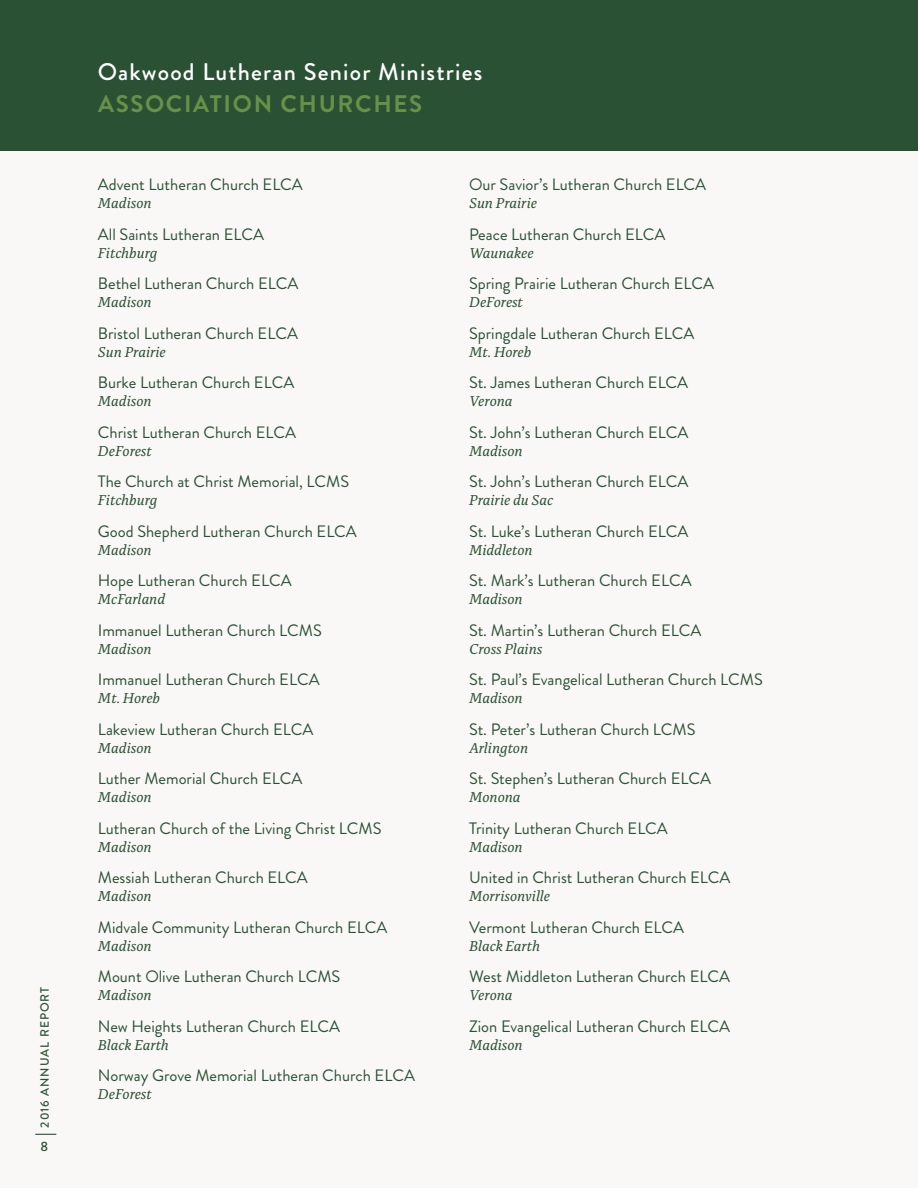
<style>
.page{position:relative;width:918px;height:1188px;background:#fff}
.page>*{position:absolute;margin:0;border:0;box-sizing:border-box;transform-origin:0 0}
.t1{font:500 24px "Brandon Grotesque";letter-spacing:.05em;color:#fff}
.t2{font:700 24px "Brandon Grotesque";letter-spacing:.07em;color:#679146}
.t3{font:16.5px "Brandon Grotesque";color:#2b5135}
.t4{font:italic 15px "Alda OT";color:#2b5135}
.t5{font:500 13.5px "Brandon Grotesque";color:#2b5135}
.t6{font:500 12px "Brandon Grotesque";letter-spacing:.08em;color:#2b5135}
</style>
<div class="page">
<div style="left:0;top:150px;width:918px;height:1038px;background:#f9f8f6"></div>
<div style="left:0;top:0;width:918px;height:150px;background:#2b5135"></div>
<svg style="left:35px;top:1134px;width:21px;height:1px"></svg>
<p class="t6" style="left:37px;top:1128px;width:142px;rotate:-90deg">2016 ANNUAL REPORT</p>
<p class="t5" style="left:41px;top:1137px;width:9px">8</p>
<h1 class="t1" style="left:98px;top:55px;width:386px">Oakwood Lutheran Senior Ministries</h1>
<h1 class="t2" style="left:98px;top:87px;width:326px">ASSOCIATION CHURCHES</h1>
<p class="t3" style="left:98px;top:173px;width:206px">Advent Lutheran Church ELCA</p>
<p class="t4" style="left:98px;top:197px;width:55px">Madison</p>
<p class="t3" style="left:98px;top:223px;width:168px">All Saints Lutheran ELCA</p>
<p class="t4" style="left:98px;top:247px;width:61px">Fitchburg</p>
<p class="t3" style="left:98px;top:272px;width:202px">Bethel Lutheran Church ELCA</p>
<p class="t4" style="left:98px;top:296px;width:55px">Madison</p>
<p class="t3" style="left:98px;top:322px;width:201px">Bristol Lutheran Church ELCA</p>
<p class="t4" style="left:98px;top:346px;width:69px">Sun Prairie</p>
<p class="t3" style="left:98px;top:371px;width:198px">Burke Lutheran Church ELCA</p>
<p class="t4" style="left:98px;top:395px;width:55px">Madison</p>
<p class="t3" style="left:98px;top:421px;width:200px">Christ Lutheran Church ELCA</p>
<p class="t4" style="left:98px;top:445px;width:55px">DeForest</p>
<p class="t3" style="left:98px;top:470px;width:253px">The Church at Christ Memorial, LCMS</p>
<p class="t4" style="left:98px;top:494px;width:61px">Fitchburg</p>
<p class="t3" style="left:98px;top:520px;width:260px">Good Shepherd Lutheran Church ELCA</p>
<p class="t4" style="left:98px;top:544px;width:55px">Madison</p>
<p class="t3" style="left:98px;top:569px;width:195px">Hope Lutheran Church ELCA</p>
<p class="t4" style="left:98px;top:593px;width:69px">McFarland</p>
<p class="t3" style="left:98px;top:619px;width:225px">Immanuel Lutheran Church LCMS</p>
<p class="t4" style="left:98px;top:643px;width:55px">Madison</p>
<p class="t3" style="left:98px;top:668px;width:223px">Immanuel Lutheran Church ELCA</p>
<p class="t4" style="left:98px;top:692px;width:64px">Mt. Horeb</p>
<p class="t3" style="left:98px;top:718px;width:217px">Lakeview Lutheran Church ELCA</p>
<p class="t4" style="left:98px;top:742px;width:55px">Madison</p>
<p class="t3" style="left:98px;top:767px;width:206px">Luther Memorial Church ELCA</p>
<p class="t4" style="left:98px;top:791px;width:55px">Madison</p>
<p class="t3" style="left:98px;top:817px;width:285px">Lutheran Church of the Living Christ LCMS</p>
<p class="t4" style="left:98px;top:841px;width:55px">Madison</p>
<p class="t3" style="left:98px;top:866px;width:211px">Messiah Lutheran Church ELCA</p>
<p class="t4" style="left:98px;top:890px;width:55px">Madison</p>
<p class="t3" style="left:98px;top:916px;width:291px">Midvale Community Lutheran Church ELCA</p>
<p class="t4" style="left:98px;top:940px;width:55px">Madison</p>
<p class="t3" style="left:98px;top:965px;width:244px">Mount Olive Lutheran Church LCMS</p>
<p class="t4" style="left:98px;top:989px;width:55px">Madison</p>
<p class="t3" style="left:98px;top:1015px;width:244px">New Heights Lutheran Church ELCA</p>
<p class="t4" style="left:98px;top:1039px;width:72px">Black Earth</p>
<p class="t3" style="left:98px;top:1064px;width:318px">Norway Grove Memorial Lutheran Church ELCA</p>
<p class="t4" style="left:98px;top:1088px;width:55px">DeForest</p>
<p class="t3" style="left:469px;top:173px;width:239px">Our Savior’s Lutheran Church ELCA</p>
<p class="t4" style="left:469px;top:197px;width:69px">Sun Prairie</p>
<p class="t3" style="left:469px;top:223px;width:198px">Peace Lutheran Church ELCA</p>
<p class="t4" style="left:469px;top:247px;width:66px">Waunakee</p>
<p class="t3" style="left:469px;top:272px;width:246px">Spring Prairie Lutheran Church ELCA</p>
<p class="t4" style="left:469px;top:296px;width:55px">DeForest</p>
<p class="t3" style="left:469px;top:322px;width:227px">Springdale Lutheran Church ELCA</p>
<p class="t4" style="left:469px;top:346px;width:64px">Mt. Horeb</p>
<p class="t3" style="left:469px;top:371px;width:221px">St. James Lutheran Church ELCA</p>
<p class="t4" style="left:469px;top:395px;width:45px">Verona</p>
<p class="t3" style="left:469px;top:421px;width:221px">St. John’s Lutheran Church ELCA</p>
<p class="t4" style="left:469px;top:445px;width:55px">Madison</p>
<p class="t3" style="left:469px;top:470px;width:221px">St. John’s Lutheran Church ELCA</p>
<p class="t4" style="left:469px;top:494px;width:86px">Prairie du Sac</p>
<p class="t3" style="left:469px;top:520px;width:221px">St. Luke’s Lutheran Church ELCA</p>
<p class="t4" style="left:469px;top:544px;width:65px">Middleton</p>
<p class="t3" style="left:469px;top:569px;width:224px">St. Mark’s Lutheran Church ELCA</p>
<p class="t4" style="left:469px;top:593px;width:55px">Madison</p>
<p class="t3" style="left:469px;top:619px;width:234px">St. Martin’s Lutheran Church ELCA</p>
<p class="t4" style="left:469px;top:643px;width:75px">Cross Plains</p>
<p class="t3" style="left:469px;top:668px;width:295px">St. Paul’s Evangelical Lutheran Church LCMS</p>
<p class="t4" style="left:469px;top:692px;width:55px">Madison</p>
<p class="t3" style="left:469px;top:718px;width:228px">St. Peter’s Lutheran Church LCMS</p>
<p class="t4" style="left:469px;top:742px;width:61px">Arlington</p>
<p class="t3" style="left:469px;top:767px;width:243px">St. Stephen’s Lutheran Church ELCA</p>
<p class="t4" style="left:469px;top:791px;width:53px">Monona</p>
<p class="t3" style="left:469px;top:817px;width:200px">Trinity Lutheran Church ELCA</p>
<p class="t4" style="left:469px;top:841px;width:55px">Madison</p>
<p class="t3" style="left:469px;top:866px;width:263px">United in Christ Lutheran Church ELCA</p>
<p class="t4" style="left:469px;top:890px;width:82px">Morrisonville</p>
<p class="t3" style="left:469px;top:916px;width:216px">Vermont Lutheran Church ELCA</p>
<p class="t4" style="left:469px;top:940px;width:72px">Black Earth</p>
<p class="t3" style="left:469px;top:965px;width:262px">West Middleton Lutheran Church ELCA</p>
<p class="t4" style="left:469px;top:989px;width:45px">Verona</p>
<p class="t3" style="left:469px;top:1015px;width:262px">Zion Evangelical Lutheran Church ELCA</p>
<p class="t4" style="left:469px;top:1039px;width:55px">Madison</p>
</div>
